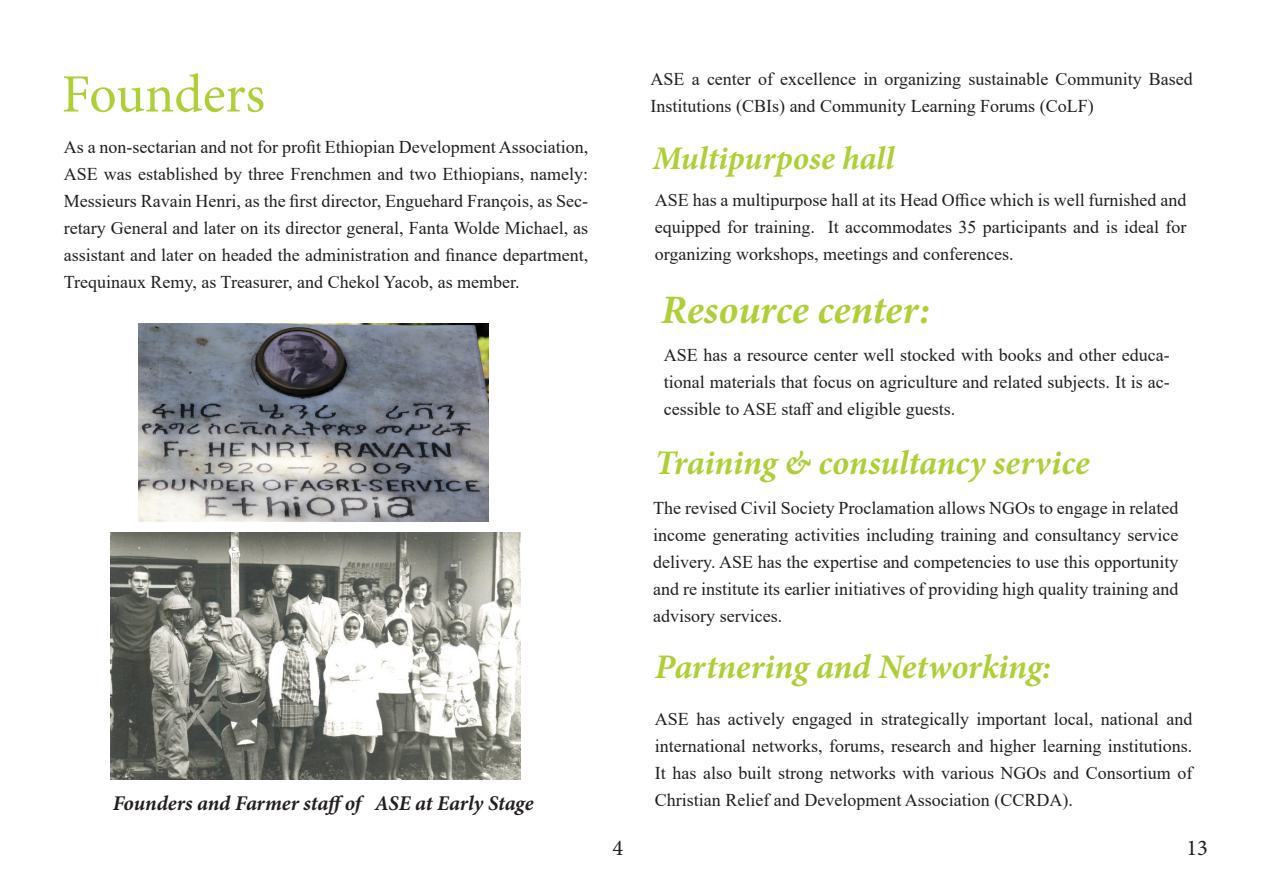
<style>
.page{position:relative;width:1263px;height:893px;background:#fff}
.page>*{position:absolute;margin:0;border:0;box-sizing:border-box;transform-origin:0 0}
.t1{font:54px "Minion Pro";letter-spacing:-.005em;color:#aed036}
.t2{font:italic 700 40.5px "Minion Pro";letter-spacing:-.005em;color:#aed036}
.t3{font:italic 700 34.5px "Minion Pro";letter-spacing:-.005em;color:#aed036}
.t4{font:italic 700 33px "Minion Pro";color:#aed036}
.t5{font:22.5px "Minion Pro";color:#231f20}
.t6{font:italic 700 21px "Minion Pro";letter-spacing:-.005em;color:#231f20}
.t7{font:18px/27px "Times New Roman";color:#231f20;text-align:justify}
</style>
<div class="page">
<img style="left:111px;top:532px;width:409px;height:247px">
<img style="left:138px;top:323px;width:350px;height:198px">
<p class="t1" style="left:62px;top:58px;width:205px">Founders</p>
<p class="t7" style="left:64px;top:133px;width:526px">As a non-sectarian and not for profit Ethiopian Development Association, ASE was established by three Frenchmen and two Ethiopians, namely:<br>Messieurs Ravain Henri, as the first director, Enguehard François, as Sec&shy;retary General and later on its director general, Fanta Wolde Michael, as assistant and later on headed the administration and finance department, Trequinaux Remy, as Treasurer, and Chekol Yacob, as member.</p>
<p class="t6" style="left:113px;top:789px;width:422px">Founders and Farmer staff of ASE at Early Stage</p>
<p class="t5" style="left:612px;top:833px;width:12px">4</p>
<p class="t7" style="left:651px;top:65px;width:544px">ASE a center of excellence in organizing sustainable Community Based<br>Institutions (CBIs) and Community Learning Forums (CoLF)</p>
<p class="t4" style="left:653px;top:135px;width:243px">Multipurpose hall</p>
<p class="t7" style="left:655px;top:186px;width:533px">ASE has a multipurpose hall at its Head Office which is well furnished and equipped for training. It accommodates 35 participants and is ideal for organizing workshops, meetings and conferences.</p>
<p class="t2" style="left:661px;top:281px;width:270px">Resource center:</p>
<p class="t7" style="left:664px;top:341px;width:507px">ASE has a resource center well stocked with books and other educa&shy;tional materials that focus on agriculture and related subjects. It is ac&shy;cessible to ASE staff and eligible guests.</p>
<p class="t3" style="left:655px;top:438px;width:436px">Training &amp; consultancy service</p>
<p class="t7" style="left:653px;top:494px;width:527px">The revised Civil Society Proclamation allows NGOs to engage in related income generating activities including training and consultancy service delivery. ASE has the expertise and competencies to use this opportunity and re institute its earlier initiatives of providing high quality training and advisory services.</p>
<p class="t3" style="left:655px;top:642px;width:398px">Partnering and Networking:</p>
<p class="t7" style="left:655px;top:705px;width:539px">ASE has actively engaged in strategically important local, national and international networks, forums, research and higher learning institutions.<br>It has also built strong networks with various NGOs and Consortium of Christian Relief and Development Association (CCRDA).</p>
<p class="t5" style="left:1186px;top:833px;width:23px">13</p>
</div>
